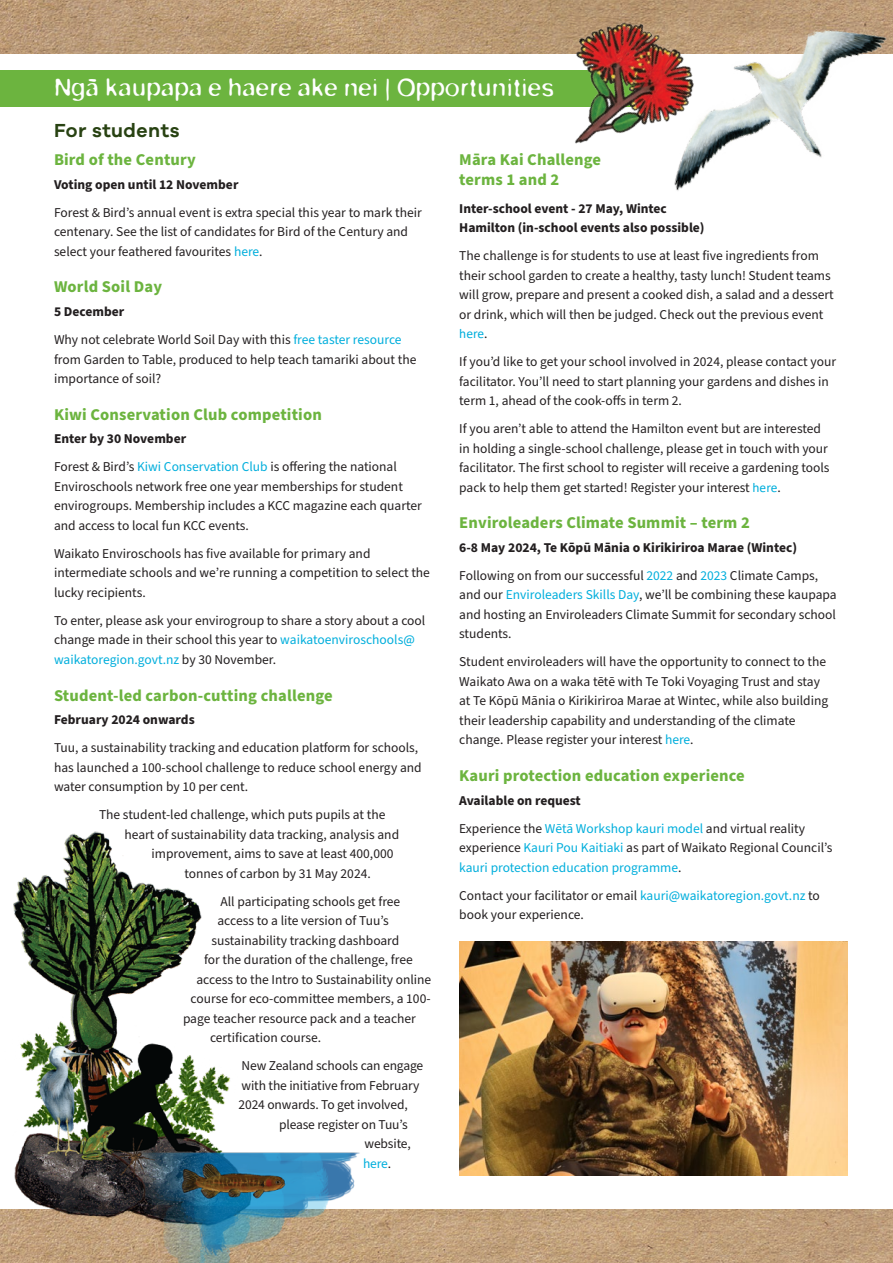
<style>
.page{position:relative;width:893px;height:1263px;background:#fff}
.page>*{position:absolute;margin:0;border:0;box-sizing:border-box;transform-origin:0 0}
.t1{font:24px "Expose";color:#fff}
.t2{font:600 19.5px "Galano Grotesque";letter-spacing:.025em;color:#284212}
.t3{font:700 16.5px/19.5px "Source Sans Pro";letter-spacing:.01em;color:#6cb43f}
.t4{font:13.5px/19.5px "Source Sans Pro";color:#231f20}
.t5{font:700 13.5px/19.5px "Source Sans Pro";color:#231f20}
.t6{font:13.5px/19.5px "Source Sans Pro";color:#00aedc}
.t7{font:13.5px "Calibri";color:#00aedc}
.s1{color:#00aedc}
.s2{font-weight:700}
.s3{font-family:"Source Sans Pro";color:#231f20}
.s4{font-family:"Calibri";color:#00aedc}
.s5{font-weight:400}
.s6{font-weight:400;color:#00aedc}
.s7{color:#231f20}
</style>
<div class="page">
<img style="left:0;top:0;width:893px;height:1263px">
<div style="left:0;top:54px;width:893px;height:1155px;background:#fff"></div>
<div style="left:0;top:71px;width:666px;height:36px;background:#6cb43f"></div>
<img style="left:649px;top:0;width:244px;height:191px">
<img style="left:459px;top:941px;width:388px;height:234px">
<img style="left:554px;top:1px;width:151px;height:152px">
<img style="left:0;top:831px;width:365px;height:432px">
<h1 class="t1" style="left:54px;top:73px;width:502px">Ngã kaupapa e haere ake nei | Opportunities</h1>
<h2 class="t2" style="left:54px;top:119px;width:127px">For students</h2>
<p class="t3" style="left:54px;top:150px;width:143px">Bird of the Century</p>
<p class="t5" style="left:54px;top:175px;width:186px">Voting open until 12 November</p>
<p class="t4" style="left:54px;top:203px;width:369px">Forest &amp; Bird’s annual event is extra special this year to mark their centenary. See the list of candidates for Bird of the Century and select your feathered favourites <span class="s1">here</span>.</p>
<p class="t3" style="left:54px;top:278px;width:110px">World Soil Day</p>
<p class="t4" style="left:54px;top:298px;width:349px;line-height:28px"><span class="s2">5 December<br></span>Why not celebrate World Soil Day with this <span class="s1">free taster resource</span></p>
<p class="t4" style="left:54px;top:350px;width:364px">from Garden to Table, produced to help teach tamariki about the importance of soil?</p>
<p class="t3" style="left:54px;top:405px;width:269px">Kiwi Conservation Club competition</p>
<p class="t4" style="left:54px;top:425px;width:344px;line-height:28px"><span class="s2">Enter by 30 November<br></span>Forest &amp; Bird’s <span class="s1">Kiwi Conservation Club</span> is offering the national</p>
<p class="t4" style="left:54px;top:477px;width:369px">Enviroschools network free one year memberships for student envirogroups. Membership includes a KCC magazine each quarter and access to local fun KCC events.</p>
<p class="t4" style="left:54px;top:544px;width:377px">Waikato Enviroschools has five available for primary and intermediate schools and we’re running a competition to select the lucky recipients.</p>
<p class="t4" style="left:54px;top:611px;width:373px">To enter, please ask your envirogroup to share a story about a cool change made in their school this year to <span class="s1">waikatoenviroschools@ waikatoregion.govt.nz</span> by 30 November.</p>
<p class="t3" style="left:54px;top:686px;width:280px">Student-led carbon-cutting challenge</p>
<p class="t5" style="left:54px;top:710px;width:142px">February 2024 onwards</p>
<p class="t4" style="left:54px;top:738px;width:369px">Tuu, a sustainability tracking and education platform for schools, has launched a 100-school challenge to reduce school energy and water consumption by 10 per cent.</p>
<p class="t4" style="left:99px;top:805px;width:288px">The student-led challenge, which puts pupils at the</p>
<p class="t4" style="left:124px;top:825px;width:276px">heart of sustainability data tracking, analysis and</p>
<p class="t4" style="left:151px;top:844px;width:243px">improvement, aims to save at least 400,000</p>
<p class="t4" style="left:184px;top:864px;width:188px">tonnes of carbon by 31 May 2024.</p>
<p class="t4" style="left:220px;top:892px;width:181px">All participating schools get free</p>
<p class="t4" style="left:217px;top:911px;width:173px">access to a lite version of Tuu’s</p>
<p class="t4" style="left:212px;top:931px;width:189px">sustainability tracking dashboard</p>
<p class="t4" style="left:204px;top:950px;width:210px">for the duration of the challenge, free</p>
<p class="t4" style="left:196px;top:970px;width:236px">access to the Intro to Sustainability online</p>
<p class="t4" style="left:190px;top:989px;width:242px">course for eco-committee members, a 100-</p>
<p class="t4" style="left:183px;top:1009px;width:234px">page teacher resource pack and a teacher</p>
<p class="t4" style="left:210px;top:1028px;width:113px">certification course.</p>
<p class="t4" style="left:238px;top:1056px;width:186px">New Zealand schools can engage with the initiative from February<br>2024 onwards. To get involved,</p>
<p class="t4" style="left:363px;top:1115px;width:49px;text-indent:-84px">please register on Tuu’s website, <span class="s1">here</span>.</p>
<p class="t3" style="left:459px;top:150px;width:143px">Māra Kai Challenge terms 1 and 2</p>
<p class="t5" style="left:459px;top:199px;width:247px">Inter-school event - 27 May, Wintec<br>Hamilton (in-school events also possible)</p>
<p class="t4" style="left:459px;top:246px;width:376px">The challenge is for students to use at least five ingredients from their school garden to create a healthy, tasty lunch! Student teams will grow, prepare and present a cooked dish, a salad and a dessert or drink, which will then be judged. Check out the previous event</p>
<p class="t7" style="left:459px;top:324px;width:30px">here<span class="s3">.</span></p>
<p class="t4" style="left:459px;top:352px;width:378px">If you’d like to get your school involved in 2024, please contact your facilitator. You’ll need to start planning your gardens and dishes in term 1, ahead of the cook-offs in term 2.</p>
<p class="t4" style="left:459px;top:419px;width:372px">If you aren’t able to attend the Hamilton event but are interested in holding a single-school challenge, please get in touch with your facilitator. The first school to register will receive a gardening tools pack to help them get started! Register your interest <span class="s4">here</span>.</p>
<p class="t3" style="left:459px;top:513px;width:292px">Enviroleaders Climate Summit – term 2</p>
<p class="t5" style="left:459px;top:534px;width:361px;line-height:28px">6-8 May 2024, Te Kōpū Mānia o Kirikiriroa Marae (Wintec)<br><span class="s5">Following on from our successful</span> <span class="s6">2022</span> <span class="s5">and</span> <span class="s6">2023</span> <span class="s5">Climate Camps,</span></p>
<p class="t4" style="left:459px;top:586px;width:379px;text-align:justify">and our <span class="s1">Enviroleaders Skills Day</span>, we’ll be combining these kaupapa and hosting an Enviroleaders Climate Summit for secondary school students.</p>
<p class="t4" style="left:459px;top:653px;width:370px">Student enviroleaders will have the opportunity to connect to the Waikato Awa on a waka tētē with Te Toki Voyaging Trust and stay at Te Kōpū Mānia o Kirikiriroa Marae at Wintec, while also building their leadership capability and understanding of the climate change. Please register your interest <span class="s1">here</span>.</p>
<p class="t3" style="left:459px;top:766px;width:287px">Kauri protection education experience</p>
<p class="t4" style="left:459px;top:787px;width:347px;line-height:28px"><span class="s2">Available on request<br></span>Experience the <span class="s1">Wētā Workshop kauri model</span> and virtual reality</p>
<p class="t6" style="left:459px;top:838px;width:375px"><span class="s7">experience</span> Kauri Pou Kaitiaki <span class="s7">as part of Waikato Regional Council’s </span>kauri protection education programme<span class="s7">.</span></p>
<p class="t4" style="left:459px;top:886px;width:362px">Contact your facilitator or email <span class="s1">kauri@waikatoregion.govt.nz</span> to book your experience.</p>
</div>
